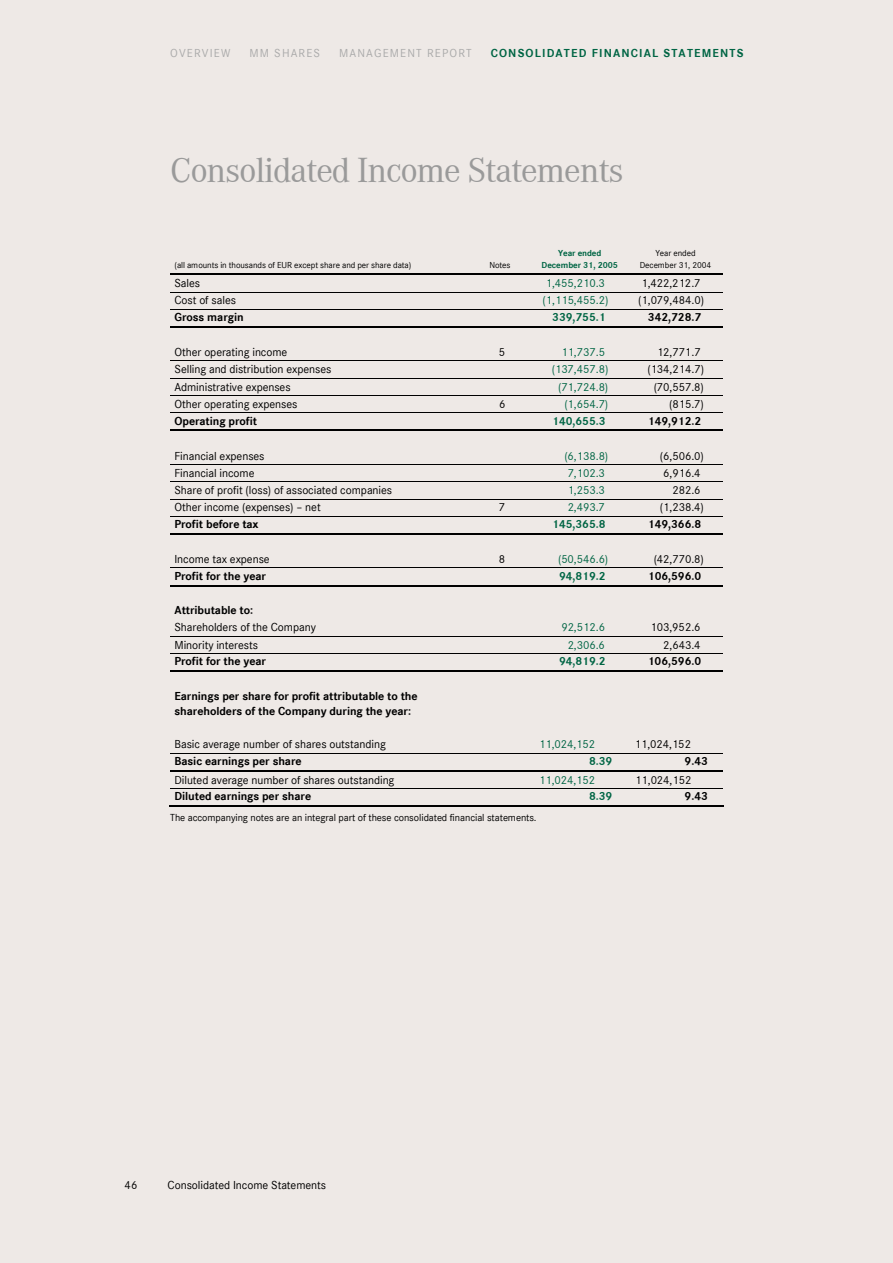
<style>
.page{position:relative;width:893px;height:1263px;background:#fff}
.page>*{position:absolute;margin:0;border:0;box-sizing:border-box;transform-origin:0 0}
.t1{font:36px "Corporate A";letter-spacing:-.03em;color:#9a9a9a}
.t2{font:12px "Corporate S";letter-spacing:-.005em;color:#000}
.t3{font:700 12px/15px "Corporate S";letter-spacing:-.005em;color:#000}
.t4{font:12px "Corporate S";letter-spacing:-.005em;color:#006544}
.t5{font:700 12px "Corporate S";letter-spacing:.095em;color:#006544}
.t6{font:12px "Corporate S";letter-spacing:.095em;color:#aaa}
.t7{font:10.5px "Corporate S";letter-spacing:-.005em;color:#000}
.t8{font:9px/12px "Corporate S";letter-spacing:-.01em;color:#000;text-align:center}
.t9{font:700 9px/12px "Corporate S";letter-spacing:-.01em;color:#006544;text-align:center}
</style>
<div class="page">
<div style="left:0;top:0;width:892px;height:1263px;background:#eee9e6"></div>
<hr style="left:170px;top:274px;width:458px;height:1px;background:#000">
<hr style="left:628px;top:274px;width:94px;height:1px;background:#000">
<hr style="left:170px;top:292px;width:457px;height:1px;background:#000">
<hr style="left:627px;top:292px;width:95px;height:1px;background:#000">
<hr style="left:170px;top:309px;width:457px;height:1px;background:#000">
<hr style="left:627px;top:309px;width:95px;height:1px;background:#000">
<hr style="left:170px;top:326px;width:458px;height:2px;background:#000">
<hr style="left:628px;top:326px;width:94px;height:2px;background:#000">
<hr style="left:170px;top:361px;width:457px;height:1px;background:#000">
<hr style="left:627px;top:361px;width:95px;height:1px;background:#000">
<hr style="left:170px;top:378px;width:457px;height:1px;background:#000">
<hr style="left:627px;top:378px;width:95px;height:1px;background:#000">
<hr style="left:170px;top:395px;width:457px;height:1px;background:#000">
<hr style="left:627px;top:395px;width:95px;height:1px;background:#000">
<hr style="left:170px;top:412px;width:457px;height:1px;background:#000">
<hr style="left:627px;top:412px;width:95px;height:1px;background:#000">
<hr style="left:170px;top:430px;width:458px;height:1px;background:#000">
<hr style="left:628px;top:430px;width:94px;height:1px;background:#000">
<hr style="left:170px;top:464px;width:457px;height:1px;background:#000">
<hr style="left:627px;top:464px;width:95px;height:1px;background:#000">
<hr style="left:170px;top:481px;width:457px;height:1px;background:#000">
<hr style="left:627px;top:481px;width:95px;height:1px;background:#000">
<hr style="left:170px;top:499px;width:457px;height:1px;background:#000">
<hr style="left:627px;top:499px;width:95px;height:1px;background:#000">
<hr style="left:170px;top:516px;width:457px;height:1px;background:#000">
<hr style="left:627px;top:516px;width:95px;height:1px;background:#000">
<hr style="left:170px;top:533px;width:458px;height:2px;background:#000">
<hr style="left:628px;top:533px;width:94px;height:2px;background:#000">
<hr style="left:170px;top:568px;width:457px;height:1px;background:#000">
<hr style="left:627px;top:568px;width:95px;height:1px;background:#000">
<hr style="left:170px;top:585px;width:458px;height:1px;background:#000">
<hr style="left:628px;top:585px;width:94px;height:1px;background:#000">
<hr style="left:170px;top:636px;width:457px;height:1px;background:#000">
<hr style="left:627px;top:636px;width:95px;height:1px;background:#000">
<hr style="left:170px;top:653px;width:457px;height:1px;background:#000">
<hr style="left:627px;top:653px;width:95px;height:1px;background:#000">
<hr style="left:170px;top:670px;width:458px;height:2px;background:#000">
<hr style="left:628px;top:670px;width:94px;height:2px;background:#000">
<hr style="left:170px;top:753px;width:457px;height:1px;background:#000">
<hr style="left:627px;top:753px;width:95px;height:1px;background:#000">
<hr style="left:170px;top:770px;width:458px;height:2px;background:#000">
<hr style="left:628px;top:770px;width:94px;height:2px;background:#000">
<hr style="left:170px;top:788px;width:457px;height:1px;background:#000">
<hr style="left:627px;top:788px;width:95px;height:1px;background:#000">
<hr style="left:169px;top:806px;width:299px;height:1px;background:#000">
<hr style="left:467px;top:806px;width:65px;height:1px;background:#000">
<hr style="left:531px;top:806px;width:96px;height:1px;background:#000">
<hr style="left:628px;top:806px;width:95px;height:1px;background:#000">
<p class="t6" style="left:170px;top:47px;width:62px">OVERVIEW</p>
<p class="t6" style="left:249px;top:47px;width:72px">MM SHARES</p>
<p class="t6" style="left:339px;top:47px;width:134px">MANAGEMENT REPORT</p>
<p class="t5" style="left:490px;top:47px;width:254px">CONSOLIDATED FINANCIAL STATEMENTS</p>
<h1 class="t1" style="left:170px;top:149px;width:455px">Consolidated Income Statements</h1>
<p class="t8" style="left:174px;top:259px;width:238px">(all amounts in thousands of EUR except share and per share data)</p>
<p class="t8" style="left:489px;top:259px;width:23px">Notes</p>
<p class="t9" style="left:541px;top:247px;width:78px">Year ended<br>December 31, 2005</p>
<p class="t8" style="left:639px;top:247px;width:73px">Year ended<br>December 31, 2004</p>
<p class="t2" style="left:174px;top:276px;width:27px">Sales</p>
<p class="t4" style="left:546px;top:276px;width:61px">1,455,210.3</p>
<p class="t2" style="left:641px;top:276px;width:61px">1,422,212.7</p>
<p class="t2" style="left:174px;top:294px;width:63px">Cost of sales</p>
<p class="t4" style="left:542px;top:294px;width:67px">(1,115,455.2)</p>
<p class="t2" style="left:638px;top:294px;width:67px">(1,079,484.0)</p>
<p class="t3" style="left:174px;top:309px;width:71px">Gross margin</p>
<p class="t5" style="left:552px;top:310px;width:55px">339,755.1</p>
<p class="t3" style="left:648px;top:309px;width:55px">342,728.7</p>
<p class="t2" style="left:174px;top:345px;width:114px">Other operating income</p>
<p class="t2" style="left:499px;top:345px;width:8px">5</p>
<p class="t4" style="left:561px;top:345px;width:45px">11,737.5</p>
<p class="t2" style="left:657px;top:345px;width:45px">12,771.7</p>
<p class="t2" style="left:174px;top:362px;width:158px">Selling and distribution expenses</p>
<p class="t4" style="left:551px;top:362px;width:58px">(137,457.8)</p>
<p class="t2" style="left:647px;top:362px;width:58px">(134,214.7)</p>
<p class="t2" style="left:174px;top:380px;width:118px">Administrative expenses</p>
<p class="t4" style="left:558px;top:380px;width:52px">(71,724.8)</p>
<p class="t2" style="left:653px;top:380px;width:52px">(70,557.8)</p>
<p class="t2" style="left:174px;top:397px;width:124px">Other operating expenses</p>
<p class="t2" style="left:499px;top:397px;width:8px">6</p>
<p class="t4" style="left:564px;top:397px;width:45px">(1,654.7)</p>
<p class="t2" style="left:669px;top:397px;width:36px">(815.7)</p>
<p class="t3" style="left:174px;top:413px;width:84px">Operating profit</p>
<p class="t5" style="left:552px;top:414px;width:55px">140,655.3</p>
<p class="t3" style="left:648px;top:413px;width:55px">149,912.2</p>
<p class="t2" style="left:174px;top:449px;width:91px">Financial expenses</p>
<p class="t4" style="left:564px;top:449px;width:45px">(6,138.8)</p>
<p class="t2" style="left:660px;top:449px;width:45px">(6,506.0)</p>
<p class="t2" style="left:174px;top:466px;width:81px">Financial income</p>
<p class="t4" style="left:567px;top:466px;width:39px">7,102.3</p>
<p class="t2" style="left:663px;top:466px;width:39px">6,916.4</p>
<p class="t2" style="left:174px;top:483px;width:219px">Share of profit (loss) of associated companies</p>
<p class="t4" style="left:567px;top:483px;width:39px">1,253.3</p>
<p class="t2" style="left:672px;top:483px;width:30px">282.6</p>
<p class="t2" style="left:174px;top:501px;width:148px">Other income (expenses) – net</p>
<p class="t2" style="left:499px;top:501px;width:8px">7</p>
<p class="t4" style="left:567px;top:501px;width:39px">2,493.7</p>
<p class="t2" style="left:660px;top:501px;width:45px">(1,238.4)</p>
<p class="t3" style="left:174px;top:516px;width:86px">Profit before tax</p>
<p class="t5" style="left:552px;top:517px;width:55px">145,365.8</p>
<p class="t3" style="left:648px;top:516px;width:55px">149,366.8</p>
<p class="t2" style="left:174px;top:552px;width:97px">Income tax expense</p>
<p class="t2" style="left:499px;top:552px;width:8px">8</p>
<p class="t4" style="left:558px;top:552px;width:52px">(50,546.6)</p>
<p class="t2" style="left:653px;top:552px;width:52px">(42,770.8)</p>
<p class="t3" style="left:174px;top:568px;width:93px">Profit for the year</p>
<p class="t5" style="left:559px;top:569px;width:48px">94,819.2</p>
<p class="t3" style="left:648px;top:568px;width:55px">106,596.0</p>
<p class="t3" style="left:174px;top:603px;width:80px">Attributable to:</p>
<p class="t2" style="left:174px;top:620px;width:143px">Shareholders of the Company</p>
<p class="t4" style="left:561px;top:620px;width:45px">92,512.6</p>
<p class="t2" style="left:650px;top:620px;width:52px">103,952.6</p>
<p class="t2" style="left:174px;top:638px;width:85px">Minority interests</p>
<p class="t4" style="left:567px;top:638px;width:39px">2,306.6</p>
<p class="t2" style="left:663px;top:638px;width:39px">2,643.4</p>
<p class="t3" style="left:174px;top:654px;width:93px">Profit for the year</p>
<p class="t5" style="left:559px;top:654px;width:48px">94,819.2</p>
<p class="t3" style="left:648px;top:654px;width:55px">106,596.0</p>
<p class="t3" style="left:174px;top:688px;width:245px">Earnings per share for profit attributable to the shareholders of the Company during the year:</p>
<p class="t2" style="left:174px;top:737px;width:213px">Basic average number of shares outstanding</p>
<p class="t4" style="left:539px;top:737px;width:58px">11,024,152</p>
<p class="t2" style="left:635px;top:737px;width:58px">11,024,152</p>
<p class="t3" style="left:174px;top:753px;width:129px">Basic earnings per share</p>
<p class="t5" style="left:589px;top:754px;width:25px">8.39</p>
<p class="t3" style="left:684px;top:753px;width:25px">9.43</p>
<p class="t2" style="left:174px;top:773px;width:221px">Diluted average number of shares outstanding</p>
<p class="t4" style="left:539px;top:773px;width:58px">11,024,152</p>
<p class="t2" style="left:635px;top:773px;width:58px">11,024,152</p>
<p class="t3" style="left:174px;top:789px;width:138px">Diluted earnings per share</p>
<p class="t5" style="left:589px;top:789px;width:25px">8.39</p>
<p class="t3" style="left:684px;top:789px;width:25px">9.43</p>
<p class="t7" style="left:170px;top:811px;width:368px">The accompanying notes are an integral part of these consolidated financial statements.</p>
<p class="t2" style="left:125px;top:1178px;width:14px">46</p>
<p class="t2" style="left:167px;top:1178px;width:160px">Consolidated Income Statements</p>
</div>
